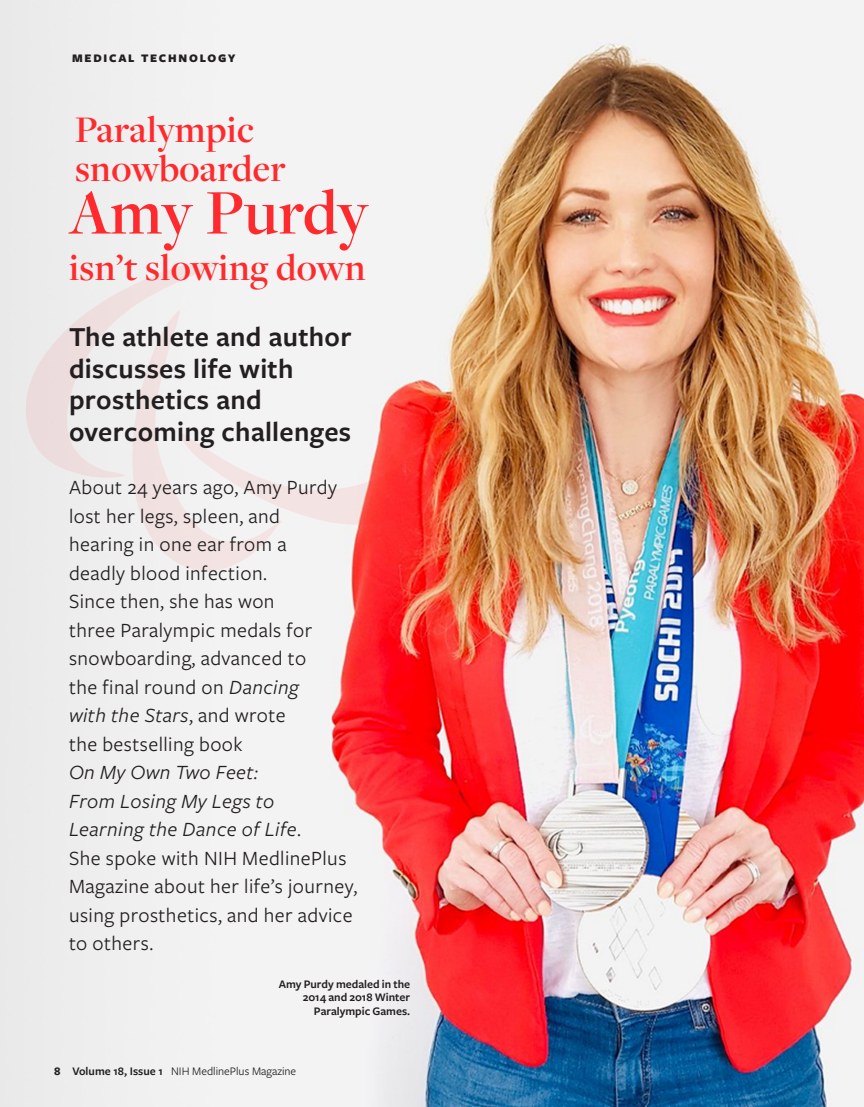
<style>
.page{position:relative;width:864px;height:1107px;background:#fff}
.page>*{position:absolute;margin:0;border:0;box-sizing:border-box;transform-origin:0 0}
.t1{font:600 66px "Freight Disp Pro";letter-spacing:-.005em;color:#fe2a2d}
.t2{font:600 39px/39px "Freight Disp Pro";letter-spacing:.01em;color:#fe2a2d}
.t3{font:600 28.5px/31.5px "Freight Sans Pro";letter-spacing:.01em;color:#231f20}
.t4{font:21px/28.5px "Freight Sans Pro";letter-spacing:.02em;color:#231f20}
.t5{font:12px "Freight Sans Pro";color:#231f20}
.t6{font:600 12px/13.5px "Freight Sans Pro";color:#231f20;text-align:right}
.t7{font:900 12px "Freight Sans Pro";letter-spacing:.15em;color:#231f20}
.s1{font-style:italic}
.s2{font-weight:700}
.s3{font-weight:600}
</style>
<div class="page">
<img style="left:0;top:0;width:864px;height:1107px">
<svg style="left:25px;top:261px;width:196px;height:217px;fill:#eeecec"></svg>
<svg style="left:117px;top:310px;width:165px;height:263px;fill:#f2f0f0"></svg>
<svg style="left:179px;top:390px;width:261px;height:137px"></svg>
<p class="t7" style="left:72px;top:50px;width:165px">MEDICAL TECHNOLOGY</p>
<p class="t2" style="left:75px;top:109px;width:212px">Paralympic snowboarder</p>
<p class="t1" style="left:69px;top:169px;width:301px">Amy Purdy</p>
<p class="t2" style="left:69px;top:247px;width:298px">isn’t slowing down</p>
<p class="t3" style="left:69px;top:320px;width:284px">The athlete and author discusses life with prosthetics and overcoming challenges</p>
<p class="t4" style="left:69px;top:472px;width:290px">About 24 years ago, Amy Purdy lost her legs, spleen, and<br>hearing in one ear from a<br>deadly blood infection.<br>Since then, she has won<br>three Paralympic medals for snowboarding, advanced to<br>the final round on <span class="s1">Dancing<br>with the Stars</span>, and wrote<br>the bestselling book<br><span class="s1">On My Own Two Feet:<br>From Losing My Legs to<br>Learning the Dance of Life</span>.<br>She spoke with NIH MedlinePlus<br>Magazine about her life’s journey, using prosthetics, and her advice to others.</p>
<p class="t6" style="left:279px;top:977px;width:133px">Amy Purdy medaled in the<br>2014 and 2018 Winter<br>Paralympic Games.</p>
<p class="t5" style="left:54px;top:1063px;width:244px"><span class="s2">8</span> <span class="s3">Volume 18, Issue 1</span> NIH MedlinePlus Magazine</p>
<p class="t5" style="left:174px;top:1063px;width:127px">NIH MedlinePlus Magazine</p>
</div>
